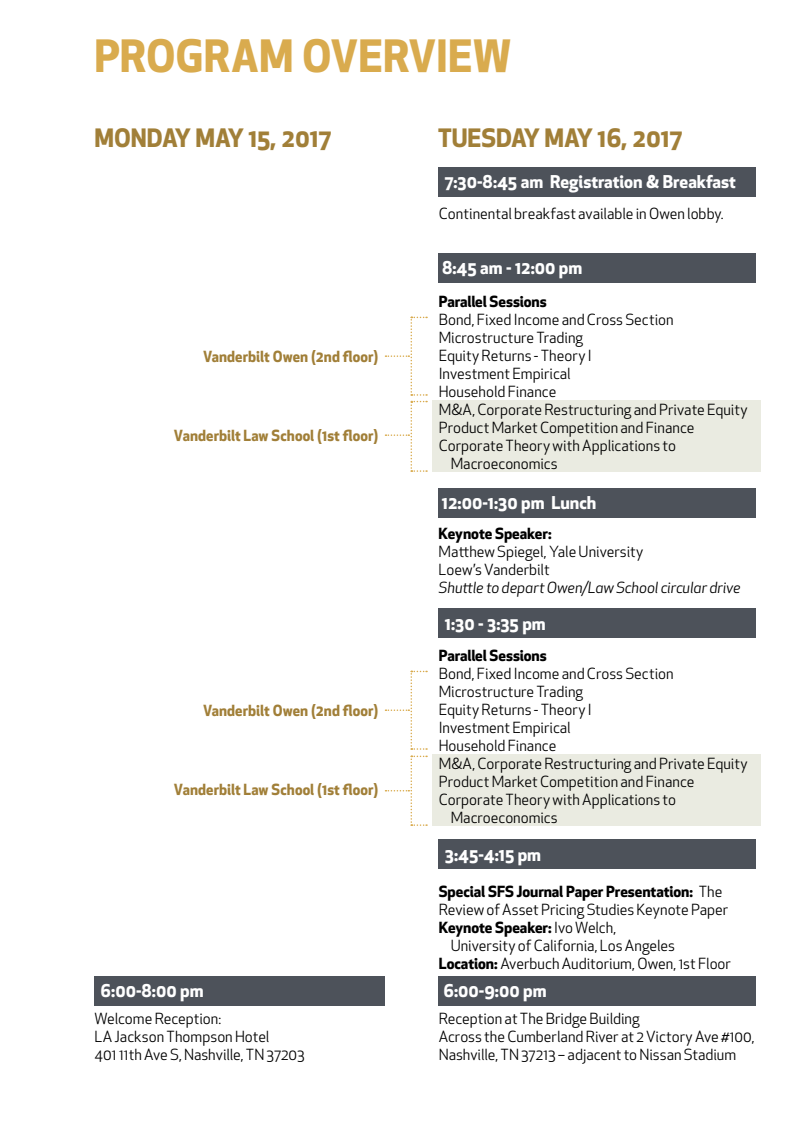
<style>
.page{position:relative;width:810px;height:1134px;background:#fff}
.page>*{position:absolute;margin:0;border:0;box-sizing:border-box;transform-origin:0 0}
.t1{font:700 43.5px "Apex New";letter-spacing:.005em;color:#d9ab4e}
.t2{font:700 24.75px "Apex New";color:#a17f38}
.t3{font:700 17.25px "Apex New";color:#fff}
.t4{font:15px/18px "Apex New";color:#000}
.t5{font:700 15px "Apex New";letter-spacing:-.005em;color:#000}
.t6{font:700 15px "Apex New";letter-spacing:.005em;color:#a17f38}
.t7{font:italic 15px "Apex New";letter-spacing:-.005em;color:#000}
.s1{font-weight:400}
.s2{font-weight:700}
</style>
<div class="page">
<div style="left:439px;top:253px;width:317px;height:30px;background:#4d525a"></div>
<div style="left:439px;top:167px;width:317px;height:30px;background:#4d525a"></div>
<div style="left:439px;top:840px;width:317px;height:29px;background:#4d525a"></div>
<div style="left:439px;top:488px;width:317px;height:30px;background:#4d525a"></div>
<div style="left:439px;top:608px;width:317px;height:30px;background:#4d525a"></div>
<div style="left:94px;top:976px;width:291px;height:30px;background:#4d525a"></div>
<div style="left:439px;top:976px;width:317px;height:30px;background:#4d525a"></div>
<div style="left:432px;top:401px;width:328px;height:71px;background:#eaebe1"></div>
<svg style="left:386px;top:317px;width:41px;height:155px"></svg>
<div style="left:432px;top:755px;width:328px;height:71px;background:#eaebe1"></div>
<svg style="left:386px;top:756px;width:41px;height:70px"></svg>
<svg style="left:386px;top:671px;width:41px;height:79px"></svg>
<h1 class="t1" style="left:94px;top:25px;width:419px">PROGRAM OVERVIEW</h1>
<h2 class="t2" style="left:94px;top:120px;width:238px">MONDAY MAY 15, 2017</h2>
<h2 class="t2" style="left:438px;top:120px;width:246px">TUESDAY MAY 16, 2017</h2>
<p class="t3" style="left:445px;top:170px;width:293px">7:30-8:45 am Registration &amp; Breakfast</p>
<p class="t6" style="left:203px;top:346px;width:177px">Vanderbilt Owen (2nd floor)</p>
<p class="t6" style="left:174px;top:425px;width:206px">Vanderbilt Law School (1st floor)</p>
<p class="t6" style="left:203px;top:700px;width:177px">Vanderbilt Owen (2nd floor)</p>
<p class="t6" style="left:174px;top:779px;width:206px">Vanderbilt Law School (1st floor)</p>
<p class="t4" style="left:439px;top:205px;width:286px">Continental breakfast available in Owen lobby.</p>
<p class="t3" style="left:442px;top:255px;width:142px">8:45 am - 12:00 pm</p>
<p class="t5" style="left:439px;top:290px;width:110px">Parallel Sessions</p>
<p class="t4" style="left:439px;top:310px;width:236px">Bond, Fixed Income and Cross Section</p>
<p class="t4" style="left:439px;top:328px;width:146px">Microstructure Trading</p>
<p class="t4" style="left:439px;top:346px;width:154px">Equity Returns - Theory I</p>
<p class="t4" style="left:439px;top:364px;width:134px">Investment Empirical</p>
<p class="t4" style="left:439px;top:382px;width:119px">Household Finance</p>
<p class="t4" style="left:439px;top:400px;width:311px">M&amp;A, Corporate Restructuring and Private Equity</p>
<p class="t4" style="left:439px;top:418px;width:257px">Product Market Competition and Finance</p>
<p class="t4" style="left:439px;top:436px;width:239px">Corporate Theory with Applications to</p>
<p class="t4" style="left:451px;top:454px;width:109px">Macroeconomics</p>
<p class="t3" style="left:442px;top:491px;width:156px">12:00-1:30 pm Lunch</p>
<p class="t5" style="left:439px;top:523px;width:115px">Keynote Speaker:</p>
<p class="t4" style="left:439px;top:543px;width:206px">Matthew Spiegel, Yale University<br>Loew’s Vanderbilt</p>
<p class="t7" style="left:439px;top:578px;width:304px">Shuttle to depart Owen/Law School circular drive</p>
<p class="t3" style="left:445px;top:611px;width:102px">1:30 - 3:35 pm</p>
<p class="t5" style="left:439px;top:644px;width:110px">Parallel Sessions</p>
<p class="t4" style="left:439px;top:664px;width:236px">Bond, Fixed Income and Cross Section</p>
<p class="t4" style="left:439px;top:682px;width:146px">Microstructure Trading</p>
<p class="t4" style="left:439px;top:700px;width:154px">Equity Returns - Theory I</p>
<p class="t4" style="left:439px;top:718px;width:134px">Investment Empirical</p>
<p class="t4" style="left:439px;top:736px;width:119px">Household Finance</p>
<p class="t4" style="left:439px;top:754px;width:311px">M&amp;A, Corporate Restructuring and Private Equity</p>
<p class="t4" style="left:439px;top:772px;width:257px">Product Market Competition and Finance</p>
<p class="t4" style="left:439px;top:790px;width:239px">Corporate Theory with Applications to</p>
<p class="t4" style="left:451px;top:808px;width:109px">Macroeconomics</p>
<p class="t3" style="left:445px;top:842px;width:98px">3:45-4:15 pm</p>
<p class="t5" style="left:439px;top:880px;width:285px">Special SFS Journal Paper Presentation: <span class="s1">The</span></p>
<p class="t4" style="left:439px;top:900px;width:291px">Review of Asset Pricing Studies Keynote Paper</p>
<p class="t5" style="left:439px;top:916px;width:179px">Keynote Speaker: <span class="s1">Ivo Welch,</span></p>
<p class="t4" style="left:451px;top:936px;width:226px">University of California, Los Angeles</p>
<p class="t4" style="left:439px;top:954px;width:294px"><span class="s2">Location:</span> Averbuch Auditorium, Owen, 1st Floor</p>
<p class="t3" style="left:101px;top:979px;width:104px">6:00-8:00 pm</p>
<p class="t3" style="left:443px;top:979px;width:105px">6:00-9:00 pm</p>
<p class="t4" style="left:94px;top:1009px;width:212px">Welcome Reception:<br>LA Jackson Thompson Hotel<br>401 11th Ave S, Nashville, TN 37203</p>
<p class="t4" style="left:439px;top:1009px;width:317px">Reception at The Bridge Building<br>Across the Cumberland River at 2 Victory Ave #100,<br>Nashville, TN 37213 – adjacent to Nissan Stadium</p>
</div>
